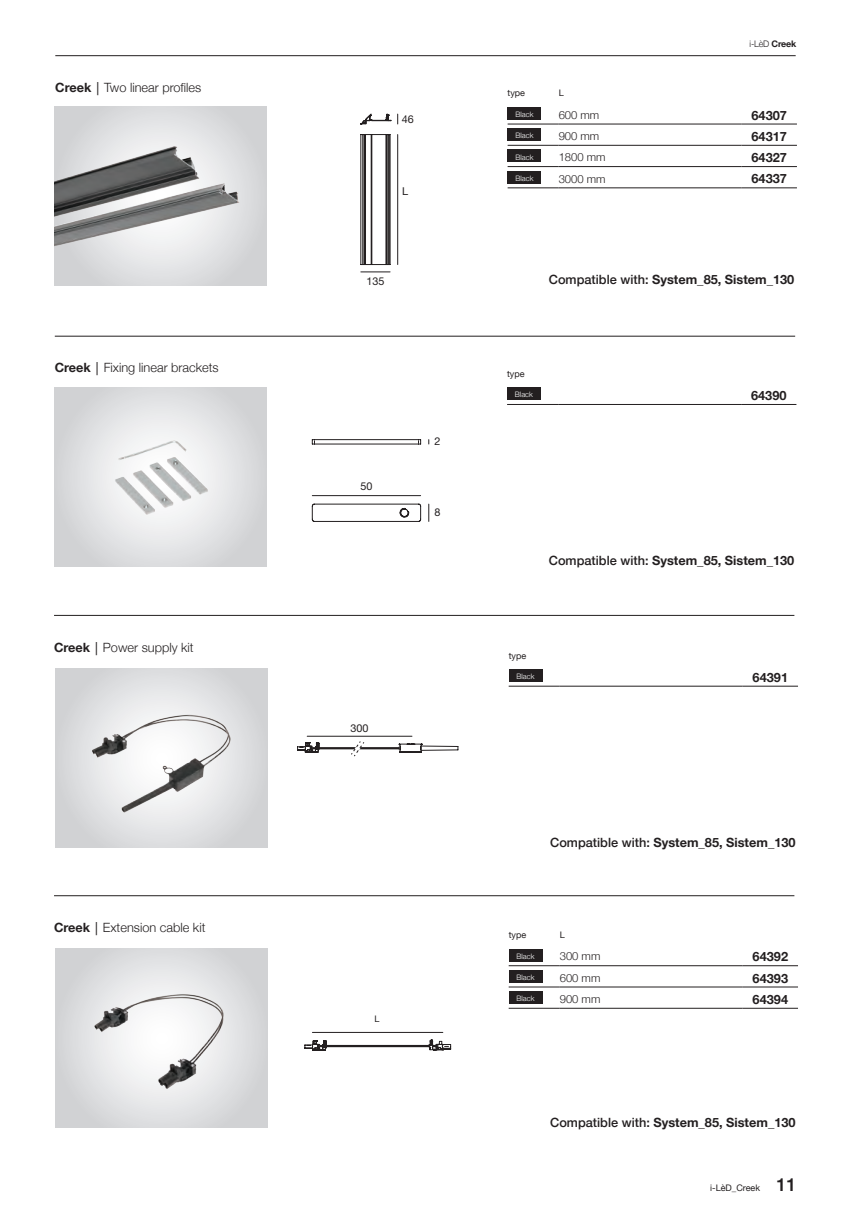
<style>
.page{position:relative;width:851px;height:1221px;background:#fff}
.page>*{position:absolute;margin:0;border:0;box-sizing:border-box;transform-origin:0 0}
.t1{font:700 12.75px "Helvetica Neue";color:#231f20}
.t2{font:300 12.75px "Helvetica Neue";color:#231f20}
.t3{font:300 11.25px "Helvetica Neue";color:#231f20}
.t4{font:10.8px "Helvetica Neue";color:#231f20}
.t5{font:9px "Helvetica Neue";color:#231f20}
.t6{font:300 9px "Helvetica Neue";color:#231f20}
.t7{font:300 7.5px "Helvetica Neue";color:#fff}
.s1{font-weight:700}
.s2{font-weight:500}
.s3{font-weight:500;font-size:18px}
</style>
<div class="page">
<hr style="left:507px;top:124px;width:51px;height:1px;background:#231f20">
<hr style="left:558px;top:124px;width:183px;height:1px;background:#231f20">
<hr style="left:741px;top:124px;width:55px;height:1px;background:#231f20">
<hr style="left:507px;top:145px;width:51px;height:1px;background:#231f20">
<hr style="left:558px;top:145px;width:183px;height:1px;background:#231f20">
<hr style="left:741px;top:145px;width:55px;height:1px;background:#231f20">
<hr style="left:507px;top:166px;width:51px;height:1px;background:#231f20">
<hr style="left:558px;top:166px;width:183px;height:1px;background:#231f20">
<hr style="left:741px;top:166px;width:55px;height:1px;background:#231f20">
<hr style="left:507px;top:187px;width:51px;height:1px;background:#231f20">
<hr style="left:558px;top:187px;width:183px;height:1px;background:#231f20">
<hr style="left:741px;top:187px;width:55px;height:1px;background:#231f20">
<div style="left:507px;top:107px;width:34px;height:12px;background:#231f20"></div>
<div style="left:507px;top:128px;width:34px;height:13px;background:#231f20"></div>
<div style="left:507px;top:150px;width:34px;height:12px;background:#231f20"></div>
<div style="left:507px;top:171px;width:34px;height:12px;background:#231f20"></div>
<div style="left:54px;top:106px;width:213px;height:179px;background:#d1d2d4"></div>
<img style="left:54px;top:107px;width:195px;height:178px">
<svg style="left:360px;top:114px;width:30px;height:151px"></svg>
<hr style="left:397px;top:134px;width:1px;height:130px;background:#231f20">
<svg style="left:361px;top:272px;width:29px;height:1px"></svg>
<svg style="left:311px;top:439px;width:110px;height:83px"></svg>
<hr style="left:312px;top:495px;width:108px;height:1px;background:#231f20">
<svg style="left:428px;top:504px;width:1px;height:17px"></svg>
<hr style="left:507px;top:404px;width:51px;height:1px;background:#231f20">
<hr style="left:558px;top:404px;width:183px;height:1px;background:#231f20">
<hr style="left:741px;top:404px;width:55px;height:1px;background:#231f20">
<div style="left:507px;top:387px;width:33px;height:13px;background:#231f20"></div>
<div style="left:54px;top:387px;width:213px;height:179px;background:#d1d2d4"></div>
<img style="left:72px;top:388px;width:178px;height:178px">
<hr style="left:508px;top:686px;width:51px;height:1px;background:#231f20">
<hr style="left:559px;top:686px;width:183px;height:1px;background:#231f20">
<hr style="left:742px;top:686px;width:55px;height:1px;background:#231f20">
<div style="left:508px;top:669px;width:34px;height:12px;background:#231f20"></div>
<div style="left:55px;top:668px;width:213px;height:179px;background:#d1d2d4"></div>
<img style="left:73px;top:670px;width:178px;height:177px">
<hr style="left:307px;top:736px;width:105px;height:1px;background:#231f20">
<svg style="left:297px;top:741px;width:161px;height:15px"></svg>
<hr style="left:508px;top:965px;width:51px;height:1px;background:#231f20">
<hr style="left:559px;top:965px;width:183px;height:1px;background:#231f20">
<hr style="left:742px;top:965px;width:55px;height:1px;background:#231f20">
<hr style="left:508px;top:986px;width:51px;height:1px;background:#231f20">
<hr style="left:559px;top:986px;width:183px;height:1px;background:#231f20">
<hr style="left:742px;top:986px;width:55px;height:1px;background:#231f20">
<hr style="left:508px;top:1007px;width:51px;height:1px;background:#231f20">
<hr style="left:559px;top:1007px;width:183px;height:1px;background:#231f20">
<hr style="left:742px;top:1007px;width:55px;height:1px;background:#231f20">
<div style="left:508px;top:948px;width:34px;height:13px;background:#231f20"></div>
<div style="left:508px;top:970px;width:34px;height:12px;background:#231f20"></div>
<div style="left:508px;top:991px;width:34px;height:12px;background:#231f20"></div>
<div style="left:55px;top:948px;width:213px;height:179px;background:#d1d2d4"></div>
<img style="left:73px;top:950px;width:178px;height:177px">
<hr style="left:319px;top:1044px;width:117px;height:3px;background:#231f20">
<hr style="left:312px;top:1032px;width:131px;height:1px;background:#231f20">
<svg style="left:304px;top:1040px;width:22px;height:10px"></svg>
<svg style="left:429px;top:1039px;width:22px;height:11px"></svg>
<hr style="left:55px;top:55px;width:740px;height:1px;background:#231f20">
<hr style="left:55px;top:336px;width:740px;height:1px;background:#231f20">
<hr style="left:54px;top:615px;width:740px;height:1px;background:#231f20">
<hr style="left:54px;top:895px;width:740px;height:1px;background:#231f20">
<p class="t2" style="left:55px;top:77px;width:147px"><span class="s1">Creek│</span>Two linear profiles</p>
<p class="t2" style="left:55px;top:357px;width:165px"><span class="s1">Creek│</span>Fixing linear brackets</p>
<p class="t2" style="left:54px;top:636px;width:141px"><span class="s1">Creek│</span>Power supply kit</p>
<p class="t2" style="left:54px;top:917px;width:153px"><span class="s1">Creek│</span>Extension cable kit</p>
<p class="t4" style="left:402px;top:112px;width:14px">46</p>
<p class="t4" style="left:402px;top:183px;width:8px">L</p>
<p class="t4" style="left:366px;top:273px;width:20px">135</p>
<p class="t4" style="left:360px;top:478px;width:14px">50</p>
<p class="t4" style="left:434px;top:433px;width:8px">2</p>
<p class="t4" style="left:434px;top:504px;width:8px">8</p>
<p class="t4" style="left:350px;top:720px;width:20px">300</p>
<p class="t5" style="left:374px;top:1012px;width:7px">L</p>
<p class="t6" style="left:749px;top:37px;width:48px">i-LèD <span class="s1">Creek</span></p>
<p class="t5" style="left:507px;top:87px;width:19px">type</p>
<p class="t5" style="left:558px;top:87px;width:7px">L</p>
<p class="t7" style="left:515px;top:108px;width:19px">Black</p>
<p class="t3" style="left:558px;top:106px;width:42px">600 mm</p>
<p class="t1" style="left:751px;top:105px;width:37px">64307</p>
<p class="t7" style="left:515px;top:130px;width:19px">Black</p>
<p class="t3" style="left:558px;top:127px;width:42px">900 mm</p>
<p class="t1" style="left:751px;top:126px;width:37px">64317</p>
<p class="t7" style="left:515px;top:151px;width:19px">Black</p>
<p class="t3" style="left:558px;top:148px;width:48px">1800 mm</p>
<p class="t1" style="left:751px;top:148px;width:37px">64327</p>
<p class="t7" style="left:515px;top:172px;width:19px">Black</p>
<p class="t3" style="left:558px;top:169px;width:48px">3000 mm</p>
<p class="t1" style="left:751px;top:169px;width:37px">64337</p>
<p class="t1" style="left:548px;top:270px;width:247px"><span class="s2">Compatible with:</span> System_85, Sistem_130</p>
<p class="t5" style="left:507px;top:367px;width:19px">type</p>
<p class="t7" style="left:515px;top:388px;width:19px">Black</p>
<p class="t1" style="left:751px;top:385px;width:37px">64390</p>
<p class="t1" style="left:548px;top:550px;width:247px"><span class="s2">Compatible with:</span> System_85, Sistem_130</p>
<p class="t5" style="left:508px;top:648px;width:19px">type</p>
<p class="t7" style="left:516px;top:670px;width:19px">Black</p>
<p class="t1" style="left:752px;top:667px;width:37px">64391</p>
<p class="t1" style="left:550px;top:832px;width:247px"><span class="s2">Compatible with:</span> System_85, Sistem_130</p>
<p class="t5" style="left:508px;top:928px;width:19px">type</p>
<p class="t5" style="left:559px;top:928px;width:7px">L</p>
<p class="t7" style="left:516px;top:949px;width:19px">Black</p>
<p class="t3" style="left:559px;top:947px;width:42px">300 mm</p>
<p class="t1" style="left:752px;top:946px;width:37px">64392</p>
<p class="t7" style="left:516px;top:971px;width:19px">Black</p>
<p class="t3" style="left:559px;top:968px;width:42px">600 mm</p>
<p class="t1" style="left:752px;top:967px;width:37px">64393</p>
<p class="t7" style="left:516px;top:992px;width:19px">Black</p>
<p class="t3" style="left:559px;top:989px;width:42px">900 mm</p>
<p class="t1" style="left:752px;top:989px;width:37px">64394</p>
<p class="t1" style="left:550px;top:1112px;width:247px"><span class="s2">Compatible with:</span> System_85, Sistem_130</p>
<p class="t5" style="left:710px;top:1181px;width:88px">i-LèD_Creek <span class="s3">11</span></p>
</div>
